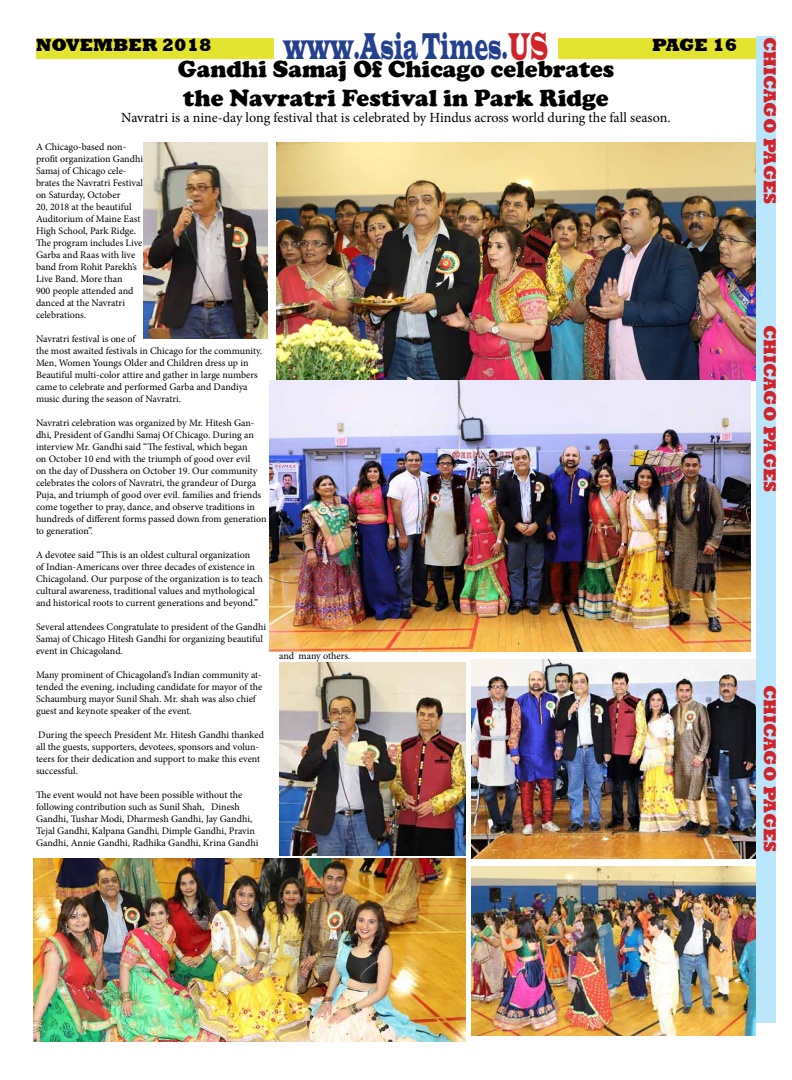
<style>
.page{position:relative;width:792px;height:1080px;background:#fff}
.page>*{position:absolute;margin:0;border:0;box-sizing:border-box;transform-origin:0 0}
.t1{font:38.3px "Latin Wide";color:#25408f;scale:.39 1}
.t2{font:900 24px/28.8px "Cooper";color:#000}
.t3{font:800 18px "Rockwell";color:#d2232a}
.t4{font:800 18px "Rockwell";color:#000}
.t5{font:14px "Minion Pro";letter-spacing:-.005em;color:#000}
.t6{font:10px/12px "Minion Pro";color:#000}
.s1{color:#d2232a}
</style>
<div class="page">
<div style="left:36px;top:39px;width:720px;height:20px;background:#e2e42f"></div>
<div style="left:274px;top:37px;width:284px;height:24px;background:#fff"></div>
<img style="left:276px;top:143px;width:480px;height:238px">
<img style="left:269px;top:381px;width:482px;height:271px">
<img style="left:471px;top:660px;width:285px;height:199px">
<img style="left:471px;top:866px;width:285px;height:169px">
<img style="left:279px;top:663px;width:186px;height:193px">
<img style="left:33px;top:859px;width:432px;height:182px">
<img style="left:143px;top:143px;width:124px;height:196px">
<div style="left:756px;top:37px;width:20px;height:986px;background:#b9e6fa"></div>
<h3 class="t4" style="left:36px;top:35px;width:177px">NOVEMBER 2018</h3>
<h1 class="t1" style="left:283px;top:22px;width:681px">www.Asia Times.<span class="s1">US</span></h1>
<h3 class="t4" style="left:652px;top:35px;width:86px">PAGE 16</h3>
<h2 class="t2" style="left:178px;top:54px;width:438px">Gandhi Samaj Of Chicago celebrates the Navratri Festival in Park Ridge</h2>
<h3 class="t5" style="left:121px;top:109px;width:551px">Navratri is a nine-day long festival that is celebrated by Hindus across world during the fall season.</h3>
<p class="t6" style="left:36px;top:141px;width:109px">A Chicago-based non&shy;profit organization Gandhi<br>Samaj of Chicago cele&shy;brates the Navratri Festival on Saturday, October<br>20, 2018 at the beautiful<br>Auditorium of Maine East<br>High School, Park Ridge.<br>The program includes Live<br>Garba and Raas with live band from Rohit Parekh’s<br>Live Band. More than<br>900 people attended and danced at the Navratri celebrations.</p>
<p class="t6" style="left:36px;top:333px;width:228px">Navratri festival is one of<br>the most awaited festivals in Chicago for the community.<br>Men, Women Youngs Older and Children dress up in Beautiful multi-color attire and gather in large numbers came to celebrate and performed Garba and Dandiya music during the season of Navratri.</p>
<p class="t6" style="left:36px;top:417px;width:232px">Navratri celebration was organized by Mr. Hitesh Gan&shy;dhi, President of Gandhi Samaj Of Chicago. During an interview Mr. Gandhi said “The festival, which began<br>on October 10 end with the triumph of good over evil<br>on the day of Dusshera on October 19. Our community celebrates the colors of Navratri, the grandeur of Durga Puja, and triumph of good over evil. families and friends come together to pray, dance, and observe traditions in hundreds of different forms passed down from generation to generation”.</p>
<p class="t6" style="left:36px;top:549px;width:228px">A devotee said “This is an oldest cultural organization<br>of Indian-Americans over three decades of existence in Chicagoland. Our purpose of the organization is to teach cultural awareness, traditional values and mythological and historical roots to current generations and beyond.”</p>
<p class="t6" style="left:36px;top:621px;width:232px">Several attendees Congratulate to president of the Gandhi<br>Samaj of Chicago Hitesh Gandhi for organizing beautiful event in Chicagoland.</p>
<p class="t6" style="left:36px;top:669px;width:228px">Many prominent of Chicagoland’s Indian community at&shy;tended the evening, including candidate for mayor of the Schaumburg mayor Sunil Shah. Mr. shah was also chief guest and keynote speaker of the event.</p>
<p class="t6" style="left:36px;top:729px;width:230px">During the speech President Mr. Hitesh Gandhi thanked all the guests, supporters, devotees, sponsors and volun&shy;teers for their dedication and support to make this event successful.</p>
<p class="t6" style="left:36px;top:789px;width:224px">The event would not have been possible without the following contribution such as Sunil Shah, Dinesh Gandhi, Tushar Modi, Dharmesh Gandhi, Jay Gandhi, Tejal Gandhi, Kalpana Gandhi, Dimple Gandhi, Pravin Gandhi, Annie Gandhi, Radhika Gandhi, Krina Gandhi</p>
<p class="t6" style="left:279px;top:650px;width:73px">and many others.</p>
<h3 class="t3" style="left:780px;top:37px;width:169px;rotate:90deg">CHICAGO PAGES</h3>
<h3 class="t3" style="left:780px;top:325px;width:169px;rotate:90deg">CHICAGO PAGES</h3>
<h3 class="t3" style="left:780px;top:685px;width:169px;rotate:90deg">CHICAGO PAGES</h3>
</div>
